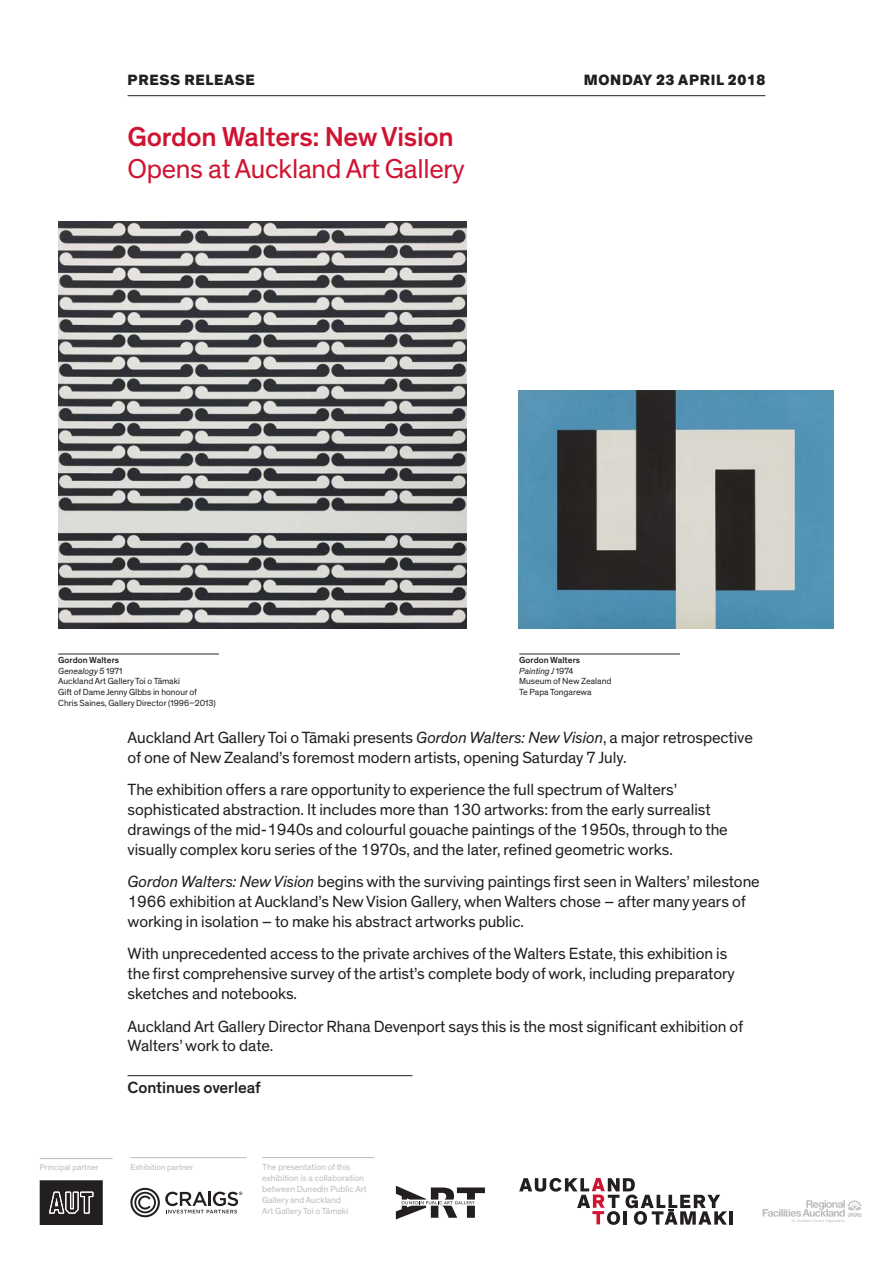
<style>
.page{position:relative;width:893px;height:1263px;background:#fff}
.page>*{position:absolute;margin:0;border:0;box-sizing:border-box;transform-origin:0 0}
.t1{font:27.75px "Theinhardt";letter-spacing:-.01em;color:#cf1432}
.t2{font:500 27.75px "Theinhardt";letter-spacing:-.01em;color:#cf1432}
.t3{font:16.5px/19.8px "Theinhardt";letter-spacing:-.005em;color:#231f20}
.t4{font:500 16.5px "Theinhardt";letter-spacing:-.005em;color:#231f20}
.t5{font:800 15.15px "Theinhardt";letter-spacing:.045em;color:#231f20}
.t6{font:9px/10.8px "Theinhardt";color:#231f20}
.t7{font:9px/10.8px "Theinhardt";color:#bcbdc0}
.t8{font:8.55px "Theinhardt";letter-spacing:-.005em;color:#bcbdc0}
.s1{font-weight:500}
.s2{font-style:italic}
</style>
<div class="page">
<hr style="left:729px;top:1211px;width:4px;height:13px;background:#231f20">
<svg style="left:519px;top:1178px;width:208px;height:47px"></svg>
<hr style="left:262px;top:1157px;width:112px;height:1px;background:#bcbdc0">
<svg style="left:40px;top:1180px;width:63px;height:45px;background:#3f3b3c"></svg>
<hr style="left:40px;top:1158px;width:73px;height:1px;background:#bcbdc0">
<hr style="left:130px;top:1157px;width:117px;height:1px;background:#bcbdc0">
<svg style="left:396px;top:1186px;width:89px;height:33px"></svg>
<svg style="left:762px;top:1200px;width:100px;height:23px"></svg>
<svg style="left:130px;top:1188px;width:112px;height:29px"></svg>
<hr style="left:128px;top:95px;width:637px;height:1px;background:#231f20">
<hr style="left:128px;top:1075px;width:284px;height:1px;background:#231f20">
<hr style="left:58px;top:654px;width:161px;height:1px;background:#231f20">
<hr style="left:519px;top:654px;width:161px;height:1px;background:#231f20">
<img style="left:519px;top:391px;width:315px;height:237px">
<img style="left:58px;top:222px;width:409px;height:406px">
<p class="t5" style="left:128px;top:71px;width:129px">PRESS RELEASE</p>
<p class="t5" style="left:584px;top:71px;width:183px">MONDAY 23 APRIL 2018</p>
<h1 class="t2" style="left:128px;top:120px;width:328px">Gordon Walters: New Vision</h1>
<h1 class="t1" style="left:128px;top:153px;width:339px">Opens at Auckland Art Gallery</h1>
<p class="t6" style="left:58px;top:654px;width:159px"><span class="s1">Gordon Walters<br></span><span class="s2">Genealogy 5</span> 1971<br>Auckland Art Gallery Toi o Tāmaki<br>Gift of Dame Jenny GIbbs in honour of<br>Chris Saines, Gallery Director (1996–2013)</p>
<p class="t6" style="left:519px;top:654px;width:94px"><span class="s1">Gordon Walters<br></span><span class="s2">Painting J</span> 1974<br>Museum of New Zealand<br>Te Papa Tongarewa</p>
<p class="t3" style="left:128px;top:728px;width:627px">Auckland Art Gallery Toi o Tāmaki presents <span class="s2">Gordon Walters: New Vision</span>, a major retrospective of one of New Zealand’s foremost modern artists, opening Saturday 7 July.</p>
<p class="t3" style="left:128px;top:780px;width:602px">The exhibition offers a rare opportunity to experience the full spectrum of Walters’ sophisticated abstraction. It includes more than 130 artworks: from the early surrealist drawings of the mid-1940s and colourful gouache paintings of the 1950s, through to the visually complex koru series of the 1970s, and the later, refined geometric works.</p>
<p class="t3" style="left:128px;top:872px;width:634px"><span class="s2">Gordon Walters: New Vision</span> begins with the surviving paintings first seen in Walters’ milestone<br>1966 exhibition at Auckland’s New Vision Gallery, when Walters chose – after many years of working in isolation – to make his abstract artworks public.</p>
<p class="t3" style="left:128px;top:944px;width:609px">With unprecedented access to the private archives of the Walters Estate, this exhibition is the first comprehensive survey of the artist’s complete body of work, including preparatory sketches and notebooks.</p>
<p class="t3" style="left:128px;top:1017px;width:617px">Auckland Art Gallery Director Rhana Devenport says this is the most significant exhibition of<br>Walters’ work to date.</p>
<p class="t4" style="left:128px;top:1078px;width:135px">Continues overleaf</p>
<p class="t8" style="left:40px;top:1162px;width:61px">Principal partner</p>
<p class="t8" style="left:130px;top:1162px;width:65px">Exhibition partner</p>
<p class="t7" style="left:262px;top:1162px;width:106px">The presentation of this exhibition is a collaboration between Dunedin Public Art<br>Gallery and Auckland<br>Art Gallery Toi o Tāmaki</p>
</div>
